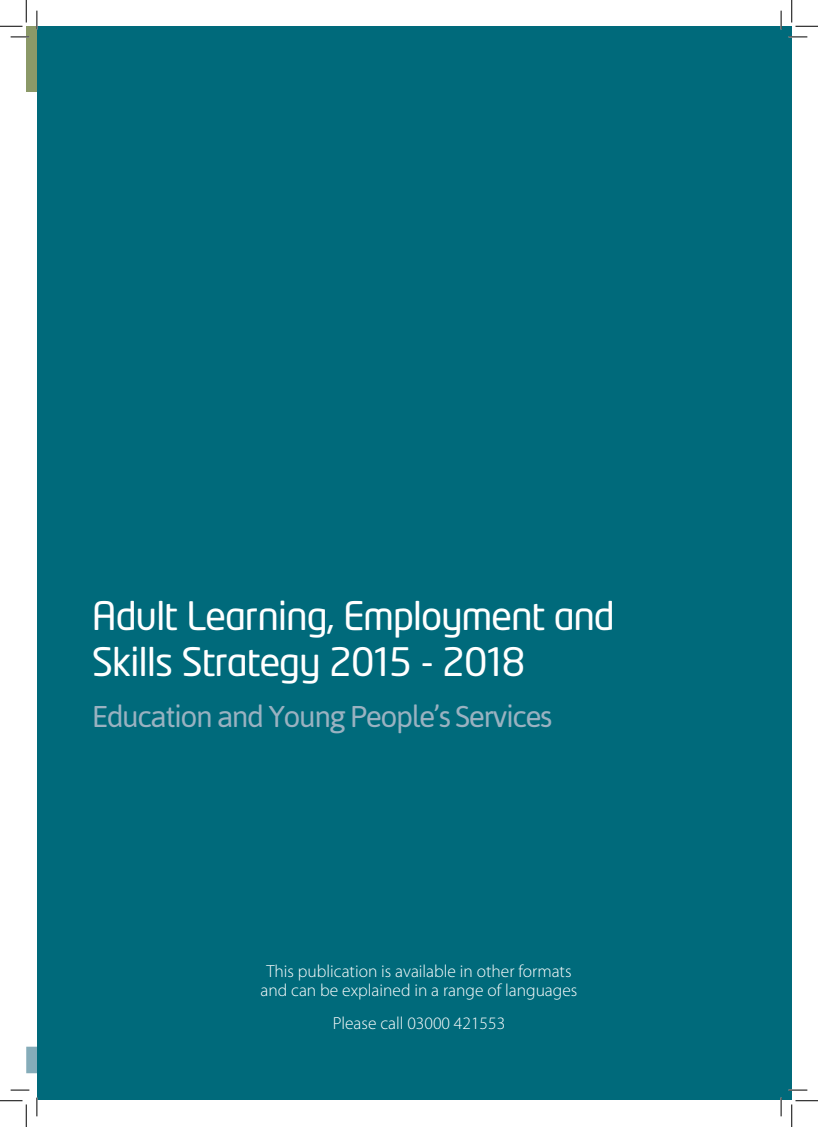
<style>
.page{position:relative;width:818px;height:1127px;background:#fff}
.page>*{position:absolute;margin:0;border:0;box-sizing:border-box;transform-origin:0 0}
.t1{font:38.75px/46.5px "Neo Tech";letter-spacing:-.03em;color:#fff}
.t2{font:30px "Asap";letter-spacing:-.05em;color:#9ab2c1}
.t3{font:300 17.5px/18.8px "Myriad Pro";color:#fff;text-align:center}
</style>
<div class="page">
<svg style="left:26px;top:1046px;width:11px;height:26px"></svg>
<div style="left:26px;top:26px;width:766px;height:65px;background:#8b9968"></div>
<div style="left:37px;top:27px;width:755px;height:1072px;background:#006a7b"></div>
<svg style="left:11px;top:36px;width:18px;height:2px"></svg>
<svg style="left:788px;top:36px;width:19px;height:2px"></svg>
<svg style="left:11px;top:1089px;width:18px;height:1px"></svg>
<svg style="left:788px;top:1089px;width:19px;height:1px"></svg>
<svg style="left:36px;top:11px;width:2px;height:18px"></svg>
<svg style="left:36px;top:1097px;width:2px;height:18px"></svg>
<svg style="left:780px;top:11px;width:2px;height:18px"></svg>
<svg style="left:780px;top:1097px;width:2px;height:18px"></svg>
<svg style="left:0;top:0;width:27px;height:27px"></svg>
<svg style="left:0;top:1100px;width:27px;height:26px"></svg>
<svg style="left:791px;top:0;width:27px;height:27px"></svg>
<svg style="left:791px;top:1100px;width:27px;height:26px"></svg>
<h1 class="t1" style="left:92px;top:594px;width:524px">Adult Learning, Employment and<br>Skills Strategy 2015 - 2018</h1>
<h2 class="t2" style="left:92px;top:698px;width:462px">Education and Young People’s Services</h2>
<p class="t3" style="left:261px;top:962px;width:318px">This publication is available in other formats and can be explained in a range of languages</p>
<p class="t3" style="left:333px;top:1013px;width:174px">Please call 03000 421553</p>
</div>
